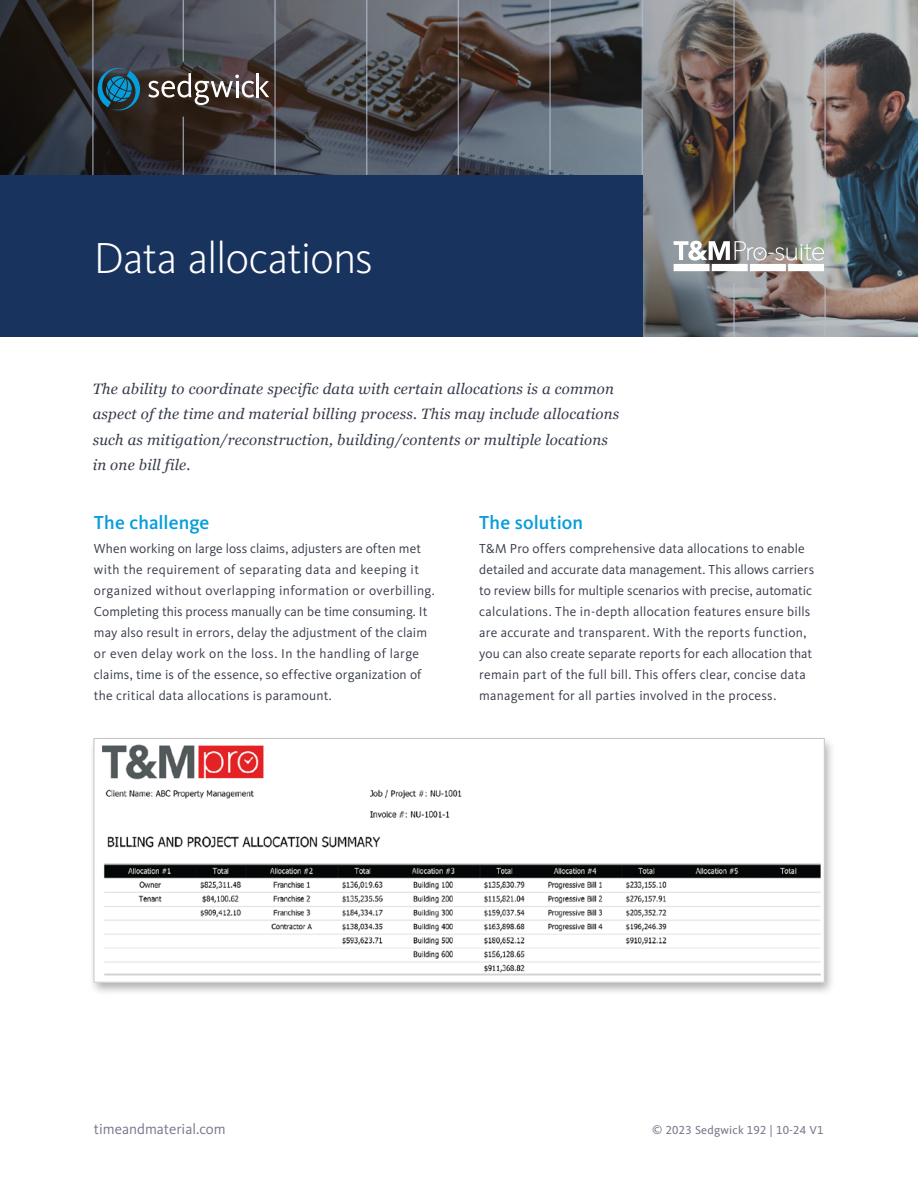
<style>
.page{position:relative;width:918px;height:1188px;background:#fff}
.page>*{position:absolute;margin:0;border:0;box-sizing:border-box;transform-origin:0 0}
.t1{font:300 45px "Kievit OT";letter-spacing:-.02em;color:#fff}
.t2{font:500 19.5px "Kievit OT";letter-spacing:.005em;color:#069ddc}
.t3{font:italic 15px/25.5px "Georgia";letter-spacing:.015em;color:#373c4b}
.t4{font:15px "Kievit OT";color:#747689}
.t5{font:13.5px/21px "Kievit OT";letter-spacing:.01em;color:#373c4b}
.t6{font:12px "Kievit OT";letter-spacing:.02em;color:#747689}
</style>
<div class="page">
<img style="left:0;top:0;width:918px;height:337px">
<hr style="left:93px;top:0;width:1px;height:337px;background:#b3bfd1">
<hr style="left:183px;top:117px;width:1px;height:220px;background:#b3bfd1">
<hr style="left:183px;top:0;width:1px;height:62px;background:#b3bfd1">
<hr style="left:275px;top:0;width:1px;height:337px;background:#b3bfd1">
<hr style="left:367px;top:0;width:1px;height:337px;background:#b3bfd1">
<hr style="left:458px;top:0;width:1px;height:337px;background:#b3bfd1">
<hr style="left:550px;top:0;width:1px;height:337px;background:#b3bfd1">
<hr style="left:642px;top:0;width:1px;height:337px;background:#b3bfd1">
<hr style="left:734px;top:283px;width:1px;height:54px;background:#b3bfd1">
<hr style="left:734px;top:0;width:1px;height:229px;background:#b3bfd1">
<hr style="left:825px;top:0;width:1px;height:337px;background:#b3bfd1">
<div style="left:0;top:175px;width:643px;height:162px;background:#17335e"></div>
<svg style="left:95px;top:66px;width:174px;height:47px;background:#484d4f"></svg>
<svg style="left:674px;top:241px;width:150px;height:30px"></svg>
<div style="left:88px;top:735px;width:748px;height:261px;background:#231f20;opacity:.36"></div>
<img style="left:94px;top:739px;width:730px;height:243px">
<h1 class="t1" style="left:94px;top:231px;width:281px">Data allocations</h1>
<p class="t3" style="left:93px;top:376px;width:528px">The ability to coordinate specific data with certain allocations is a common aspect of the time and material billing process. This may include allocations such as mitigation/reconstruction, building/contents or multiple locations in one bill file.</p>
<h2 class="t2" style="left:94px;top:511px;width:117px">The challenge</h2>
<p class="t5" style="left:94px;top:538px;width:342px">When working on large loss claims, adjusters are often met with the requirement of separating data and keeping it organized without overlapping information or overbilling.<br>Completing this process manually can be time consuming. It may also result in errors, delay the adjustment of the claim or even delay work on the loss. In the handling of large claims, time is of the essence, so effective organization of the critical data allocations is paramount.</p>
<h2 class="t2" style="left:479px;top:511px;width:105px">The solution</h2>
<p class="t5" style="left:479px;top:538px;width:336px">T&amp;M Pro offers comprehensive data allocations to enable detailed and accurate data management. This allows carriers to review bills for multiple scenarios with precise, automatic calculations. The in-depth allocation features ensure bills are accurate and transparent. With the reports function, you can also create separate reports for each allocation that remain part of the full bill. This offers clear, concise data management for all parties involved in the process.</p>
<p class="t4" style="left:94px;top:1120px;width:133px">timeandmaterial.com</p>
<p class="t6" style="left:652px;top:1123px;width:173px">© 2023 Sedgwick 192 | 10-24 V1</p>
</div>
